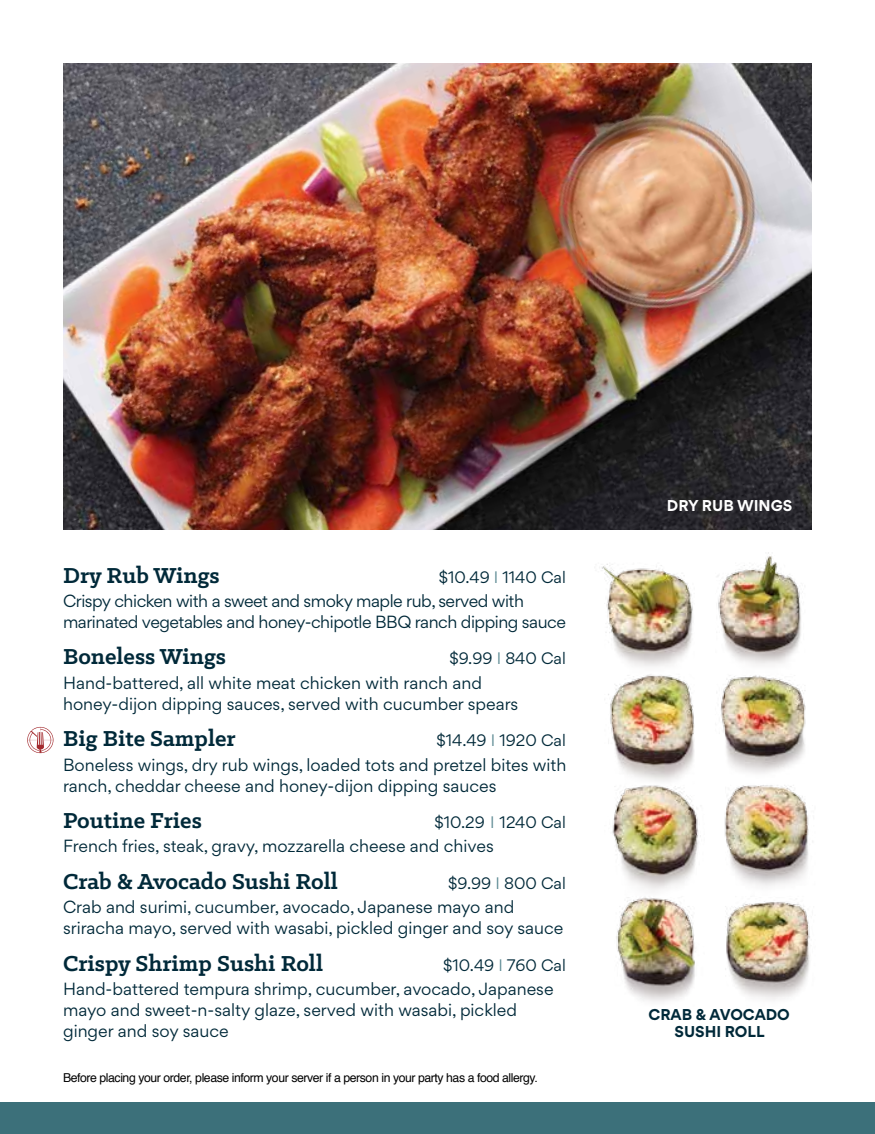
<style>
.page{position:relative;width:875px;height:1134px;background:#fff}
.page>*{position:absolute;margin:0;border:0;box-sizing:border-box;transform-origin:0 0}
.t1{font:700 24.5px "Klinic Slab";color:#002939}
.t2{font:15.75px/21px "Gordita";color:#002939}
.t3{font:15.75px/21px "Gordita";letter-spacing:-.03em;color:#002939}
.t4{font:14.88px "Gordita";color:#002939}
.t5{font:700 14px/17.5px "Gordita";color:#002939;text-align:center}
.t6{font:700 14px "Gordita";color:#fff}
.t7{font:12.25px "Helvetica";letter-spacing:-.035em;color:#000}
.s1{color:#5b8992}
</style>
<div class="page">
<img style="left:601px;top:552px;width:212px;height:450px">
<img style="left:63px;top:63px;width:748px;height:466px">
<div style="left:0;top:1102px;width:874px;height:32px;background:#3c707a"></div>
<svg style="left:27px;top:727px;width:26px;height:26px"></svg>
<h1 class="t1" style="left:63px;top:559px;width:158px">Dry Rub Wings</h1>
<p class="t4" style="left:438px;top:566px;width:128px">$10.49 <span class="s1">I</span> 1140 Cal</p>
<p class="t3" style="left:63px;top:590px;width:504px">Crispy chicken with a sweet and smoky maple rub, served with marinated vegetables and honey-chipotle BBQ ranch dipping sauce</p>
<h1 class="t1" style="left:63px;top:641px;width:164px">Boneless Wings</h1>
<p class="t4" style="left:449px;top:648px;width:118px">$9.99 <span class="s1">I</span> 840 Cal</p>
<p class="t2" style="left:63px;top:672px;width:456px">Hand-battered, all white meat chicken with ranch and honey-dijon dipping sauces, served with cucumber spears</p>
<h1 class="t1" style="left:63px;top:723px;width:174px">Big Bite Sampler</h1>
<p class="t4" style="left:436px;top:730px;width:131px">$14.49 <span class="s1">I</span> 1920 Cal</p>
<p class="t2" style="left:63px;top:754px;width:505px">Boneless wings, dry rub wings, loaded tots and pretzel bites with ranch, cheddar cheese and honey-dijon dipping sauces</p>
<h1 class="t1" style="left:63px;top:805px;width:140px">Poutine Fries</h1>
<p class="t4" style="left:434px;top:812px;width:133px">$10.29 <span class="s1">I</span> 1240 Cal</p>
<p class="t2" style="left:63px;top:836px;width:432px">French fries, steak, gravy, mozzarella cheese and chives</p>
<h1 class="t1" style="left:63px;top:866px;width:276px">Crab &amp; Avocado Sushi Roll</h1>
<p class="t4" style="left:448px;top:872px;width:119px">$9.99 <span class="s1">I</span> 800 Cal</p>
<p class="t2" style="left:63px;top:897px;width:501px">Crab and surimi, cucumber, avocado, Japanese mayo and sriracha mayo, served with wasabi, pickled ginger and soy sauce</p>
<h1 class="t1" style="left:63px;top:947px;width:261px">Crispy Shrimp Sushi Roll</h1>
<p class="t4" style="left:443px;top:954px;width:124px">$10.49 <span class="s1">I</span> 760 Cal</p>
<p class="t2" style="left:63px;top:978px;width:492px">Hand-battered tempura shrimp, cucumber, avocado, Japanese mayo and sweet-n-salty glaze, served with wasabi, pickled ginger and soy sauce</p>
<p class="t7" style="left:63px;top:1068px;width:476px">Before placing your order, please inform your server if a person in your party has a food allergy.</p>
<p class="t6" style="left:666px;top:494px;width:127px">DRY RUB WINGS</p>
<p class="t5" style="left:648px;top:1005px;width:143px">CRAB &amp; AVOCADO<br>SUSHI ROLL</p>
</div>
